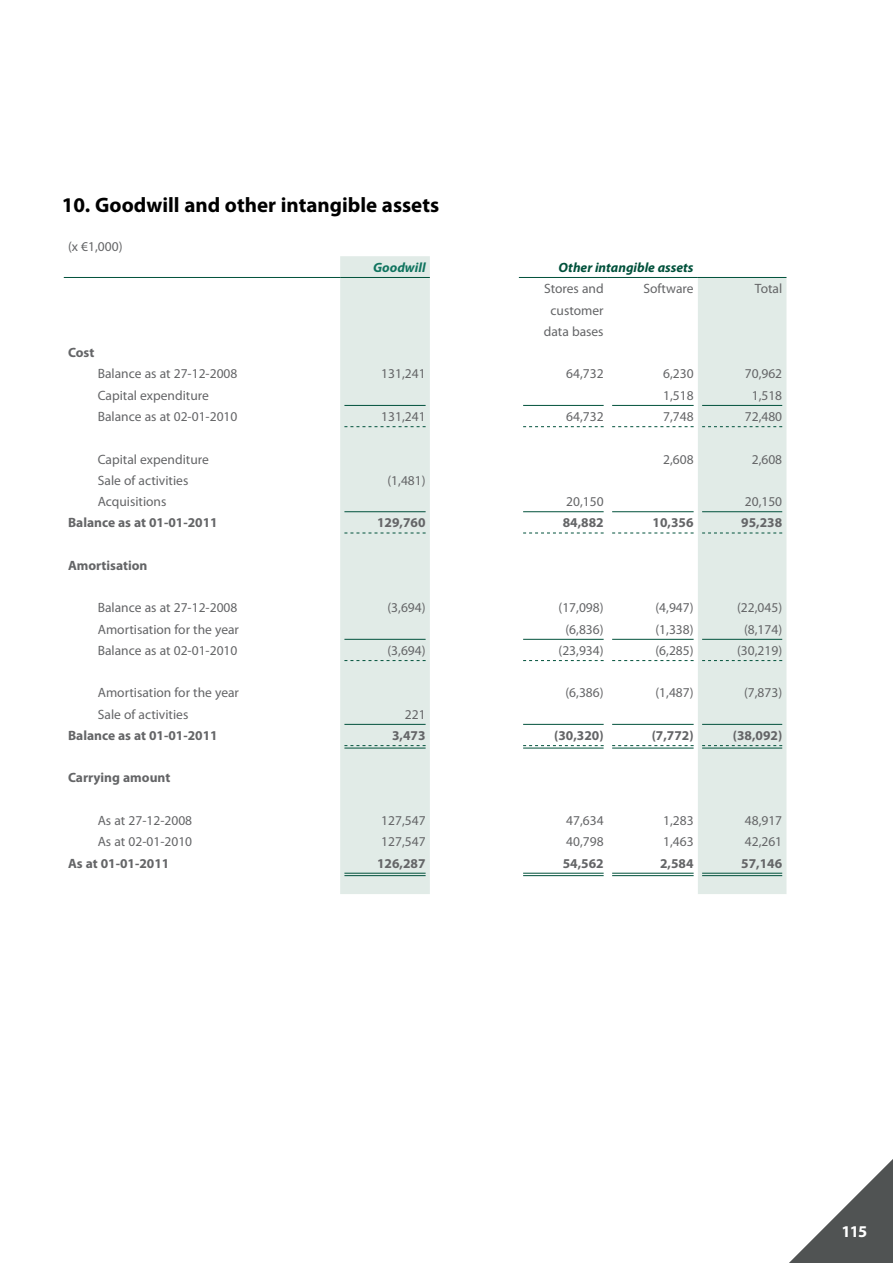
<style>
.page{position:relative;width:893px;height:1263px;background:#fff}
.page>*{position:absolute;margin:0;border:0;box-sizing:border-box;transform-origin:0 0}
.t1{font:700 21px "Myriad Pro";color:#000}
.t2{font:700 16.5px "Myriad Pro";color:#fff}
.t3{font:13.5px/21.3px "Myriad Pro";color:#646567;text-align:center}
.t4{font:700 13.5px "Myriad Pro";color:#646567}
.t5{font:italic 700 13.5px "Myriad Pro";color:#00513b}
.t6{font:italic 700 13.5px "Myriad Pro";color:#10745f}
</style>
<div class="page">
<svg style="left:789px;top:1159px;width:104px;height:104px"></svg>
<svg style="left:340px;top:256px;width:446px;height:638px"></svg>
<hr style="left:64px;top:277px;width:276px;height:1px;background:#00513b">
<hr style="left:340px;top:277px;width:90px;height:1px;background:#00513b">
<hr style="left:519px;top:277px;width:89px;height:1px;background:#00513b">
<hr style="left:608px;top:277px;width:90px;height:1px;background:#00513b">
<hr style="left:698px;top:277px;width:88px;height:1px;background:#00513b">
<hr style="left:344px;top:405px;width:82px;height:1px;background:#00513b">
<hr style="left:523px;top:405px;width:81px;height:1px;background:#00513b">
<hr style="left:612px;top:405px;width:82px;height:1px;background:#00513b">
<hr style="left:702px;top:405px;width:80px;height:1px;background:#00513b">
<svg style="left:344px;top:426px;width:82px;height:1px"></svg>
<svg style="left:523px;top:426px;width:81px;height:1px"></svg>
<svg style="left:612px;top:426px;width:82px;height:1px"></svg>
<svg style="left:702px;top:426px;width:80px;height:1px"></svg>
<hr style="left:344px;top:511px;width:82px;height:1px;background:#00513b">
<hr style="left:523px;top:511px;width:81px;height:1px;background:#00513b">
<hr style="left:612px;top:511px;width:82px;height:1px;background:#00513b">
<hr style="left:702px;top:511px;width:80px;height:1px;background:#00513b">
<svg style="left:344px;top:533px;width:82px;height:1px"></svg>
<svg style="left:523px;top:533px;width:81px;height:1px"></svg>
<svg style="left:612px;top:533px;width:82px;height:1px"></svg>
<svg style="left:702px;top:533px;width:80px;height:1px"></svg>
<hr style="left:344px;top:639px;width:82px;height:1px;background:#00513b">
<hr style="left:523px;top:639px;width:81px;height:1px;background:#00513b">
<hr style="left:612px;top:639px;width:82px;height:1px;background:#00513b">
<hr style="left:702px;top:639px;width:80px;height:1px;background:#00513b">
<svg style="left:344px;top:660px;width:82px;height:1px"></svg>
<svg style="left:523px;top:660px;width:81px;height:1px"></svg>
<svg style="left:612px;top:660px;width:82px;height:1px"></svg>
<svg style="left:702px;top:660px;width:80px;height:1px"></svg>
<hr style="left:344px;top:724px;width:82px;height:1px;background:#00513b">
<hr style="left:523px;top:724px;width:81px;height:1px;background:#00513b">
<hr style="left:612px;top:724px;width:82px;height:1px;background:#00513b">
<hr style="left:702px;top:724px;width:80px;height:1px;background:#00513b">
<hr style="left:344px;top:748px;width:82px;height:1px;background:#00513b">
<svg style="left:344px;top:745px;width:82px;height:1px"></svg>
<hr style="left:523px;top:748px;width:81px;height:1px;background:#00513b">
<svg style="left:523px;top:745px;width:81px;height:1px"></svg>
<hr style="left:612px;top:748px;width:82px;height:1px;background:#00513b">
<svg style="left:612px;top:745px;width:82px;height:1px"></svg>
<hr style="left:702px;top:748px;width:80px;height:1px;background:#00513b">
<svg style="left:702px;top:745px;width:80px;height:1px"></svg>
<hr style="left:344px;top:875px;width:82px;height:1px;background:#00513b">
<hr style="left:344px;top:873px;width:82px;height:1px;background:#00513b">
<hr style="left:523px;top:875px;width:81px;height:1px;background:#00513b">
<hr style="left:523px;top:873px;width:81px;height:1px;background:#00513b">
<hr style="left:612px;top:875px;width:82px;height:1px;background:#00513b">
<hr style="left:612px;top:873px;width:82px;height:1px;background:#00513b">
<hr style="left:702px;top:875px;width:80px;height:1px;background:#00513b">
<hr style="left:702px;top:873px;width:80px;height:1px;background:#00513b">
<h1 class="t1" style="left:62px;top:192px;width:379px">10. Goodwill and other intangible assets</h1>
<p class="t3" style="left:68px;top:235px;width:56px">(x €1,000)</p>
<p class="t6" style="left:373px;top:259px;width:54px">Goodwill</p>
<p class="t5" style="left:559px;top:259px;width:136px">Other intangible assets</p>
<p class="t3" style="left:544px;top:278px;width:61px">Stores and customer data bases</p>
<p class="t3" style="left:643px;top:278px;width:52px">Software</p>
<p class="t3" style="left:755px;top:278px;width:29px">Total</p>
<p class="t4" style="left:68px;top:344px;width:28px">Cost</p>
<p class="t3" style="left:98px;top:363px;width:141px">Balance as at 27-12-2008</p>
<p class="t3" style="left:381px;top:363px;width:46px">131,241</p>
<p class="t3" style="left:566px;top:363px;width:39px">64,732</p>
<p class="t3" style="left:663px;top:363px;width:32px">6,230</p>
<p class="t3" style="left:745px;top:363px;width:39px">70,962</p>
<p class="t3" style="left:98px;top:384px;width:113px">Capital expenditure</p>
<p class="t3" style="left:663px;top:384px;width:32px">1,518</p>
<p class="t3" style="left:752px;top:384px;width:32px">1,518</p>
<p class="t3" style="left:98px;top:406px;width:141px">Balance as at 02-01-2010</p>
<p class="t3" style="left:381px;top:406px;width:46px">131,241</p>
<p class="t3" style="left:566px;top:406px;width:39px">64,732</p>
<p class="t3" style="left:663px;top:406px;width:32px">7,748</p>
<p class="t3" style="left:745px;top:406px;width:39px">72,480</p>
<p class="t3" style="left:98px;top:448px;width:113px">Capital expenditure</p>
<p class="t3" style="left:663px;top:448px;width:32px">2,608</p>
<p class="t3" style="left:752px;top:448px;width:32px">2,608</p>
<p class="t3" style="left:98px;top:469px;width:92px">Sale of activities</p>
<p class="t3" style="left:387px;top:469px;width:40px">(1,481)</p>
<p class="t3" style="left:98px;top:491px;width:70px">Acquisitions</p>
<p class="t3" style="left:566px;top:491px;width:39px">20,150</p>
<p class="t3" style="left:745px;top:491px;width:39px">20,150</p>
<p class="t4" style="left:68px;top:514px;width:151px">Balance as at 01-01-2011</p>
<p class="t4" style="left:377px;top:514px;width:50px">129,760</p>
<p class="t4" style="left:563px;top:514px;width:42px">84,882</p>
<p class="t4" style="left:653px;top:514px;width:42px">10,356</p>
<p class="t4" style="left:741px;top:514px;width:42px">95,238</p>
<p class="t4" style="left:68px;top:556px;width:81px">Amortisation</p>
<p class="t3" style="left:98px;top:597px;width:141px">Balance as at 27-12-2008</p>
<p class="t3" style="left:387px;top:597px;width:40px">(3,694)</p>
<p class="t3" style="left:559px;top:597px;width:47px">(17,098)</p>
<p class="t3" style="left:655px;top:597px;width:40px">(4,947)</p>
<p class="t3" style="left:737px;top:597px;width:47px">(22,045)</p>
<p class="t3" style="left:98px;top:618px;width:143px">Amortisation for the year</p>
<p class="t3" style="left:565px;top:618px;width:40px">(6,836)</p>
<p class="t3" style="left:655px;top:618px;width:40px">(1,338)</p>
<p class="t3" style="left:744px;top:618px;width:40px">(8,174)</p>
<p class="t3" style="left:98px;top:639px;width:141px">Balance as at 02-01-2010</p>
<p class="t3" style="left:387px;top:639px;width:40px">(3,694)</p>
<p class="t3" style="left:559px;top:639px;width:47px">(23,934)</p>
<p class="t3" style="left:655px;top:639px;width:40px">(6,285)</p>
<p class="t3" style="left:737px;top:639px;width:47px">(30,219)</p>
<p class="t3" style="left:98px;top:682px;width:143px">Amortisation for the year</p>
<p class="t3" style="left:565px;top:682px;width:40px">(6,386)</p>
<p class="t3" style="left:655px;top:682px;width:40px">(1,487)</p>
<p class="t3" style="left:744px;top:682px;width:40px">(7,873)</p>
<p class="t3" style="left:98px;top:703px;width:92px">Sale of activities</p>
<p class="t3" style="left:405px;top:703px;width:22px">221</p>
<p class="t4" style="left:68px;top:726px;width:151px">Balance as at 01-01-2011</p>
<p class="t4" style="left:392px;top:726px;width:35px">3,473</p>
<p class="t4" style="left:554px;top:726px;width:51px">(30,320)</p>
<p class="t4" style="left:652px;top:726px;width:43px">(7,772)</p>
<p class="t4" style="left:733px;top:726px;width:51px">(38,092)</p>
<p class="t4" style="left:68px;top:769px;width:104px">Carrying amount</p>
<p class="t3" style="left:98px;top:810px;width:96px">As at 27-12-2008</p>
<p class="t3" style="left:381px;top:810px;width:46px">127,547</p>
<p class="t3" style="left:566px;top:810px;width:39px">47,634</p>
<p class="t3" style="left:663px;top:810px;width:32px">1,283</p>
<p class="t3" style="left:745px;top:810px;width:39px">48,917</p>
<p class="t3" style="left:98px;top:831px;width:96px">As at 02-01-2010</p>
<p class="t3" style="left:381px;top:831px;width:46px">127,547</p>
<p class="t3" style="left:566px;top:831px;width:39px">40,798</p>
<p class="t3" style="left:663px;top:831px;width:32px">1,463</p>
<p class="t3" style="left:745px;top:831px;width:39px">42,261</p>
<p class="t4" style="left:68px;top:854px;width:103px">As at 01-01-2011</p>
<p class="t4" style="left:377px;top:854px;width:50px">126,287</p>
<p class="t4" style="left:563px;top:854px;width:42px">54,562</p>
<p class="t4" style="left:660px;top:854px;width:35px">2,584</p>
<p class="t4" style="left:741px;top:854px;width:42px">57,146</p>
<p class="t2" style="left:842px;top:1221px;width:27px">115</p>
</div>
